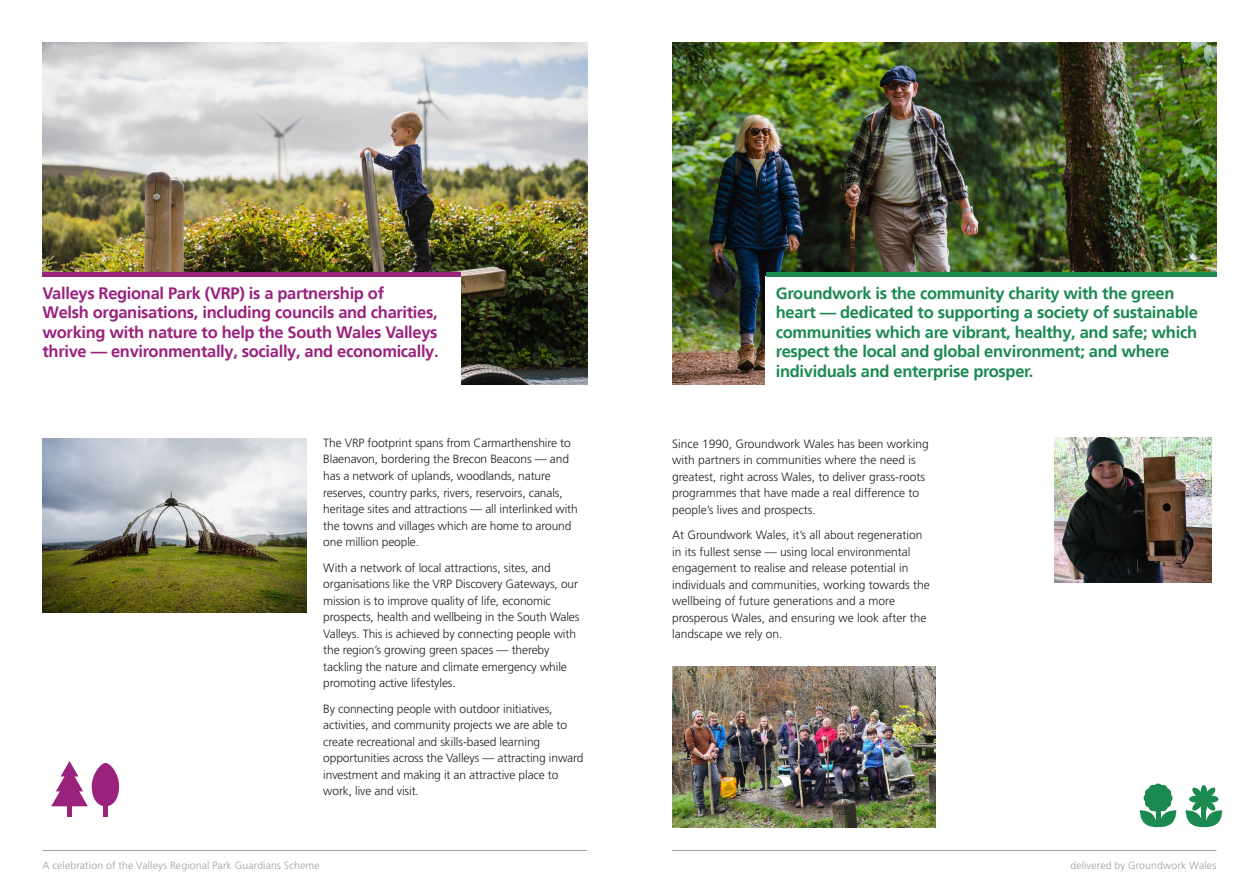
<style>
.page{position:relative;width:1259px;height:893px;background:#fff}
.page>*{position:absolute;margin:0;border:0;box-sizing:border-box;transform-origin:0 0}
.t1{font:700 16.5px/19.5px "Frutiger LT";letter-spacing:-.02em;color:#1b8a51}
.t2{font:700 16.5px/19.5px "Frutiger LT";letter-spacing:-.02em;color:#99227d}
.t3{font:300 12px/16.5px "Frutiger LT Std";letter-spacing:-.01em;color:#231f20}
.t4{font:300 10.5px "Frutiger LT Std";letter-spacing:.01em;color:#9d9fa2}
</style>
<div class="page">
<img style="left:43px;top:43px;width:545px;height:342px">
<img style="left:43px;top:439px;width:263px;height:173px">
<img style="left:672px;top:666px;width:263px;height:161px">
<img style="left:1054px;top:438px;width:157px;height:145px">
<div style="left:43px;top:276px;width:418px;height:143px;background:#fff"></div>
<img style="left:672px;top:43px;width:544px;height:342px">
<div style="left:765px;top:276px;width:455px;height:158px;background:#fff"></div>
<hr style="left:43px;top:272px;width:418px;height:4px;background:#99227d">
<hr style="left:765px;top:272px;width:451px;height:4px;background:#1b8a51">
<div style="left:67px;top:802px;width:5px;height:15px;background:#99227d"></div>
<div style="left:103px;top:802px;width:5px;height:15px;background:#99227d"></div>
<svg style="left:51px;top:761px;width:68px;height:45px"></svg>
<svg style="left:1139px;top:783px;width:37px;height:45px"></svg>
<svg style="left:1185px;top:787px;width:37px;height:41px"></svg>
<div style="left:1200px;top:785px;width:7px;height:13px;background:#1b8a51;border-radius:50%"></div>
<div style="left:1200px;top:800px;width:7px;height:13px;background:#1b8a51;border-radius:50%"></div>
<div style="left:1204px;top:796px;width:14px;height:7px;background:#1b8a51;border-radius:50%"></div>
<div style="left:1189px;top:796px;width:14px;height:7px;background:#1b8a51;border-radius:50%"></div>
<div style="left:1199px;top:795px;width:9px;height:8px;background:#1b8a51;border-radius:50%"></div>
<hr style="left:43px;top:850px;width:544px;height:1px;background:#9d9fa2">
<hr style="left:672px;top:850px;width:544px;height:1px;background:#9d9fa2">
<p class="t2" style="left:43px;top:284px;width:398px">Valleys Regional Park (VRP) is a partnership of<br>Welsh organisations, including councils and charities, working with nature to help the South Wales Valleys thrive — environmentally, socially, and economically.</p>
<p class="t3" style="left:323px;top:435px;width:256px">The VRP footprint spans from Carmarthenshire to Blaenavon, bordering the Brecon Beacons — and has a network of uplands, woodlands, nature reserves, country parks, rivers, reservoirs, canals, heritage sites and attractions — all interlinked with the towns and villages which are home to around one million people.</p>
<p class="t3" style="left:323px;top:559px;width:258px">With a network of local attractions, sites, and organisations like the VRP Discovery Gateways, our mission is to improve quality of life, economic prospects, health and wellbeing in the South Wales Valleys. This is achieved by connecting people with the region’s growing green spaces — thereby tackling the nature and climate emergency while promoting active lifestyles.</p>
<p class="t3" style="left:323px;top:700px;width:262px">By connecting people with outdoor initiatives, activities, and community projects we are able to create recreational and skills-based learning opportunities across the Valleys — attracting inward investment and making it an attractive place to work, live and visit.</p>
<p class="t1" style="left:776px;top:284px;width:423px">Groundwork is the community charity with the green heart — dedicated to supporting a society of sustainable communities which are vibrant, healthy, and safe; which respect the local and global environment; and where individuals and enterprise prosper.</p>
<p class="t3" style="left:672px;top:435px;width:258px">Since 1990, Groundwork Wales has been working with partners in communities where the need is greatest, right across Wales, to deliver grass-roots programmes that have made a real difference to people’s lives and prospects.</p>
<p class="t3" style="left:672px;top:527px;width:259px">At Groundwork Wales, it’s all about regeneration in its fullest sense — using local environmental engagement to realise and release potential in individuals and communities, working towards the wellbeing of future generations and a more prosperous Wales, and ensuring we look after the landscape we rely on.</p>
<p class="t4" style="left:43px;top:859px;width:279px">A celebration of the Valleys Regional Park Guardians Scheme</p>
<p class="t4" style="left:1070px;top:859px;width:148px">delivered by Groundwork Wales</p>
</div>
